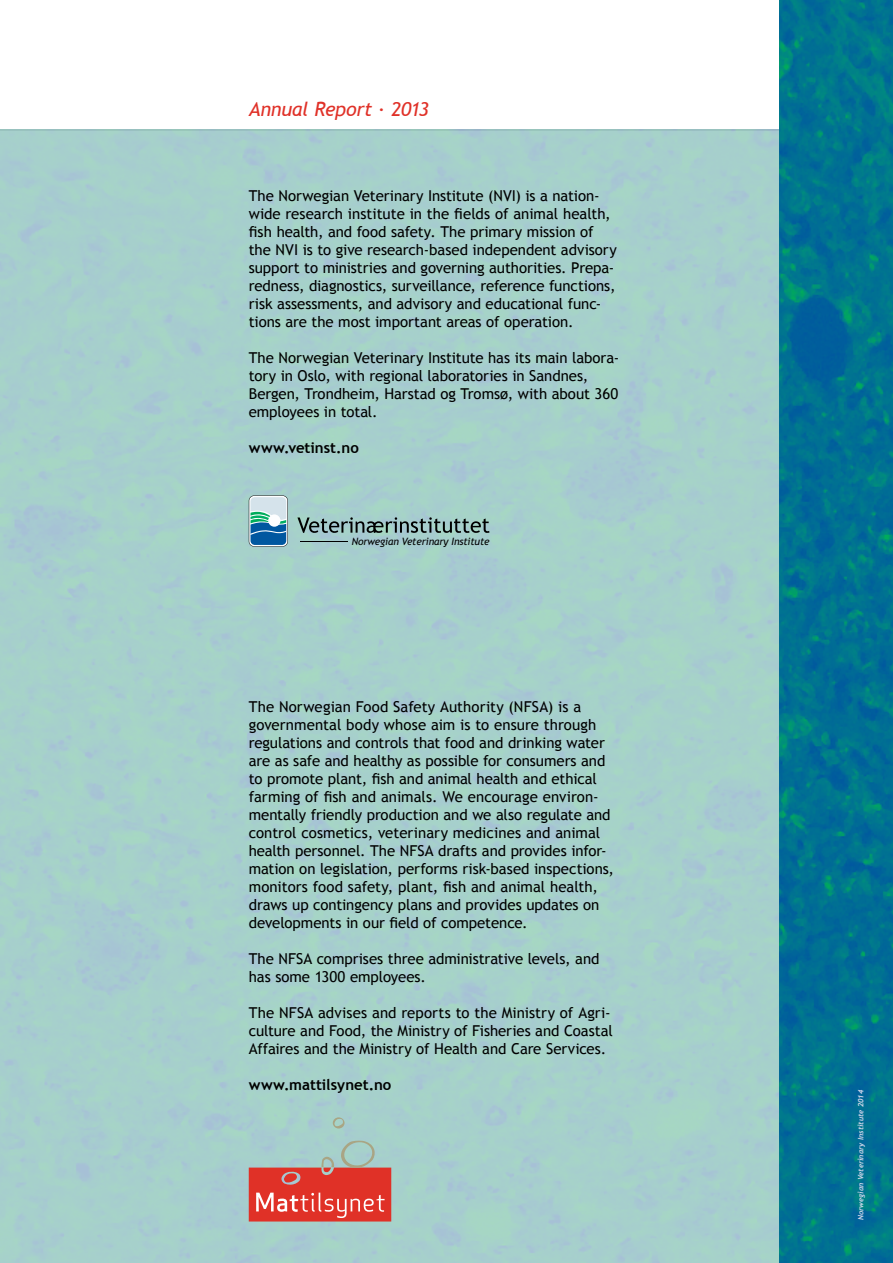
<style>
.page{position:relative;width:893px;height:1263px;background:#fff}
.page>*{position:absolute;margin:0;border:0;box-sizing:border-box;transform-origin:0 0}
.t1{font:italic 19.5px "Trebuchet MS";letter-spacing:-.015em;color:#e03128}
.t2{font:15px/18px "Trebuchet MS";letter-spacing:-.005em;color:#000}
.t3{font:700 15px "Trebuchet MS";color:#000}
.t4{font:italic 10.2px "Trebuchet MS";letter-spacing:-.015em;color:#000}
.t5{font:italic 700 7.5px "Trebuchet";color:#cfd6ea}
</style>
<div class="page">
<div style="left:0;top:130px;width:780px;height:1133px;background:#a6d0cb"></div>
<img style="left:780px;top:0;width:113px;height:1263px">
<svg style="left:297px;top:517px;width:192px;height:16px;background:#759190"></svg>
<svg style="left:249px;top:495px;width:39px;height:52px;background:#75a8bf"></svg>
<div style="left:268px;top:514px;width:12px;height:13px;background:#fdfeff;border-radius:50%"></div>
<hr style="left:300px;top:541px;width:47px;height:1px;background:#000">
<svg style="left:333px;top:1117px;width:12px;height:11px"></svg>
<svg style="left:249px;top:1140px;width:142px;height:81px;background:#cd736c"></svg>
<h1 class="t1" style="left:249px;top:97px;width:182px">Annual Report · 2013</h1>
<p class="t2" style="left:249px;top:187px;width:369px">The Norwegian Veterinary Institute (NVI) is a nation&shy;wide research institute in the fields of animal health, fish health, and food safety. The primary mission of the NVI is to give research-based independent advisory support to ministries and governing authorities. Prepa&shy;redness, diagnostics, surveillance, reference functions, risk assessments, and advisory and educational func&shy;tions are the most important areas of operation.</p>
<p class="t2" style="left:249px;top:349px;width:372px">The Norwegian Veterinary Institute has its main labora&shy;tory in Oslo, with regional laboratories in Sandnes, Bergen, Trondheim, Harstad og Tromsø, with about 360 employees in total.</p>
<p class="t3" style="left:249px;top:438px;width:112px">www.vetinst.no</p>
<p class="t4" style="left:352px;top:535px;width:139px">Norwegian Veterinary Institute</p>
<p class="t2" style="left:249px;top:698px;width:367px">The Norwegian Food Safety Authority (NFSA) is a governmental body whose aim is to ensure through regulations and controls that food and drinking water are as safe and healthy as possible for consumers and to promote plant, fish and animal health and ethical farming of fish and animals. We encourage environ&shy;mentally friendly production and we also regulate and control cosmetics, veterinary medicines and animal health personnel. The NFSA drafts and provides infor&shy;mation on legislation, performs risk-based inspections, monitors food safety, plant, fish and animal health, draws up contingency plans and provides updates on developments in our field of competence.</p>
<p class="t2" style="left:249px;top:950px;width:352px">The NFSA comprises three administrative levels, and has some 1300 employees.</p>
<p class="t2" style="left:249px;top:1004px;width:366px">The NFSA advises and reports to the Ministry of Agri&shy;culture and Food, the Ministry of Fisheries and Coastal<br>Affaires and the Ministry of Health and Care Services.</p>
<p class="t3" style="left:249px;top:1075px;width:144px">www.mattilsynet.no</p>
<p class="t5" style="left:856px;top:1220px;width:132px;rotate:-90deg">Norwegian Veterinary Institute 2014</p>
</div>
